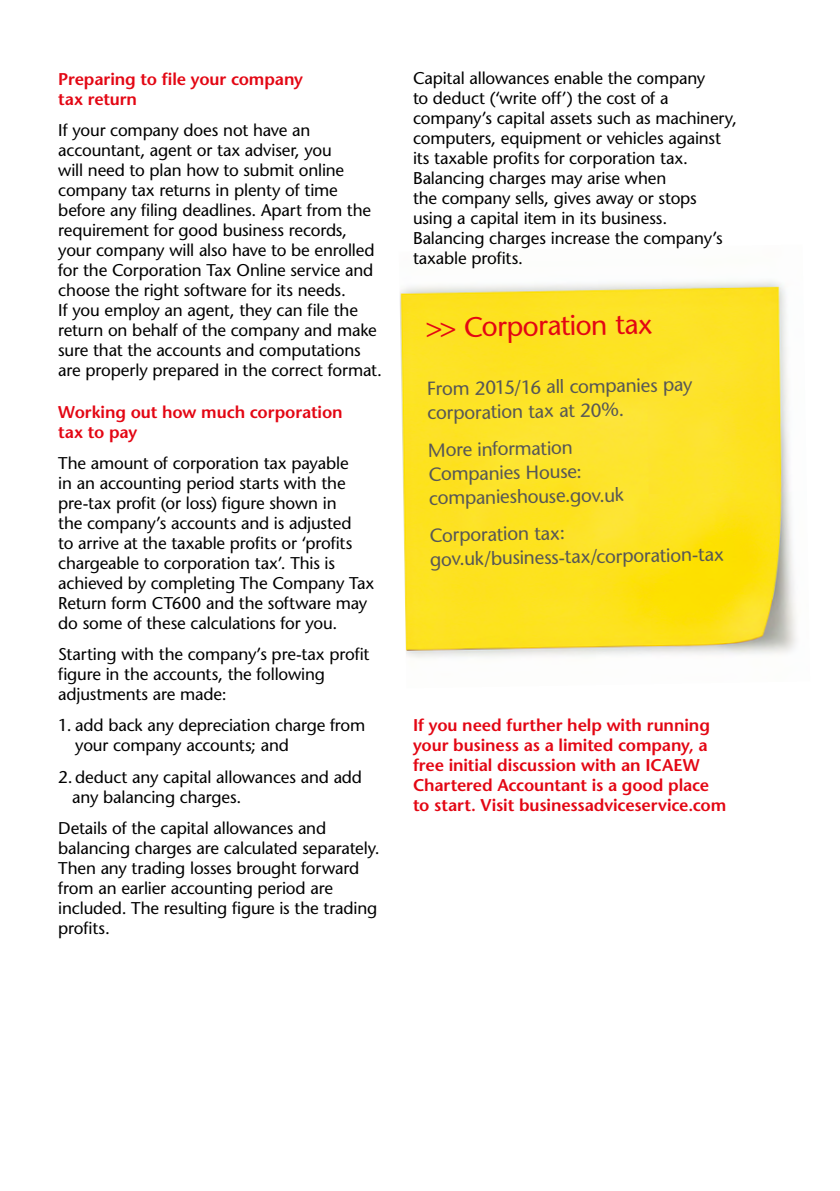
<style>
.page{position:relative;width:840px;height:1191px;background:#fff}
.page>*{position:absolute;margin:0;border:0;box-sizing:border-box;transform-origin:0 0}
.t1{font:500 28px "Stone Sans Std";color:#e30613}
.t2{font:500 19px/24px "Stone Sans Std";color:#575756}
.t3{font:500 17px/20px "Stone Sans Std";letter-spacing:-.01em;color:#000}
.t4{font:600 17px/20px "Stone Sans Std";letter-spacing:-.005em;color:#e30613}
</style>
<div class="page">
<img style="left:400px;top:281px;width:396px;height:377px">
<p class="t4" style="left:58px;top:69px;width:246px">Preparing to file your company tax return</p>
<p class="t3" style="left:58px;top:120px;width:325px">If your company does not have an accountant, agent or tax adviser, you<br>will need to plan how to submit online company tax returns in plenty of time before any filing deadlines. Apart from the requirement for good business records, your company will also have to be enrolled for the Corporation Tax Online service and choose the right software for its needs.<br>If you employ an agent, they can file the return on behalf of the company and make sure that the accounts and computations are properly prepared in the correct format.</p>
<p class="t4" style="left:58px;top:402px;width:286px">Working out how much corporation tax to pay</p>
<p class="t3" style="left:58px;top:453px;width:317px">The amount of corporation tax payable<br>in an accounting period starts with the pre-tax profit (or loss) figure shown in<br>the company’s accounts and is adjusted<br>to arrive at the taxable profits or ‘profits chargeable to corporation tax’. This is achieved by completing The Company Tax Return form CT600 and the software may do some of these calculations for you.</p>
<p class="t3" style="left:58px;top:644px;width:312px">Starting with the company’s pre-tax profit figure in the accounts, the following adjustments are made:</p>
<p class="t3" style="left:75px;top:715px;width:291px;text-indent:-17px">1. add back any depreciation charge from your company accounts; and</p>
<p class="t3" style="left:72px;top:766px;width:291px;text-indent:-14px">2. deduct any capital allowances and add any balancing charges.</p>
<p class="t3" style="left:58px;top:818px;width:323px">Details of the capital allowances and balancing charges are calculated separately.<br>Then any trading losses brought forward from an earlier accounting period are included. The resulting figure is the trading profits.</p>
<p class="t3" style="left:413px;top:68px;width:325px">Capital allowances enable the company<br>to deduct (‘write off’) the cost of a company’s capital assets such as machinery, computers, equipment or vehicles against its taxable profits for corporation tax.<br>Balancing charges may arise when<br>the company sells, gives away or stops using a capital item in its business.<br>Balancing charges increase the company’s taxable profits.</p>
<h1 class="t1" style="left:425px;top:311px;width:228px;rotate:-1deg">&gt;&gt; Corporation tax</h1>
<p class="t2" style="left:426px;top:377px;width:267px;rotate:-1deg">From 2015/16 all companies pay corporation tax at 20%.</p>
<p class="t2" style="left:427px;top:438px;width:196px;rotate:-1deg">More information<br>Companies House: companieshouse.gov.uk</p>
<p class="t2" style="left:429px;top:523px;width:295px;rotate:-1deg">Corporation tax: gov.uk/business-tax/corporation-tax</p>
<p class="t4" style="left:413px;top:715px;width:314px">If you need further help with running your business as a limited company, a free initial discussion with an ICAEW Chartered Accountant is a good place to start. Visit businessadviceservice.com</p>
</div>
